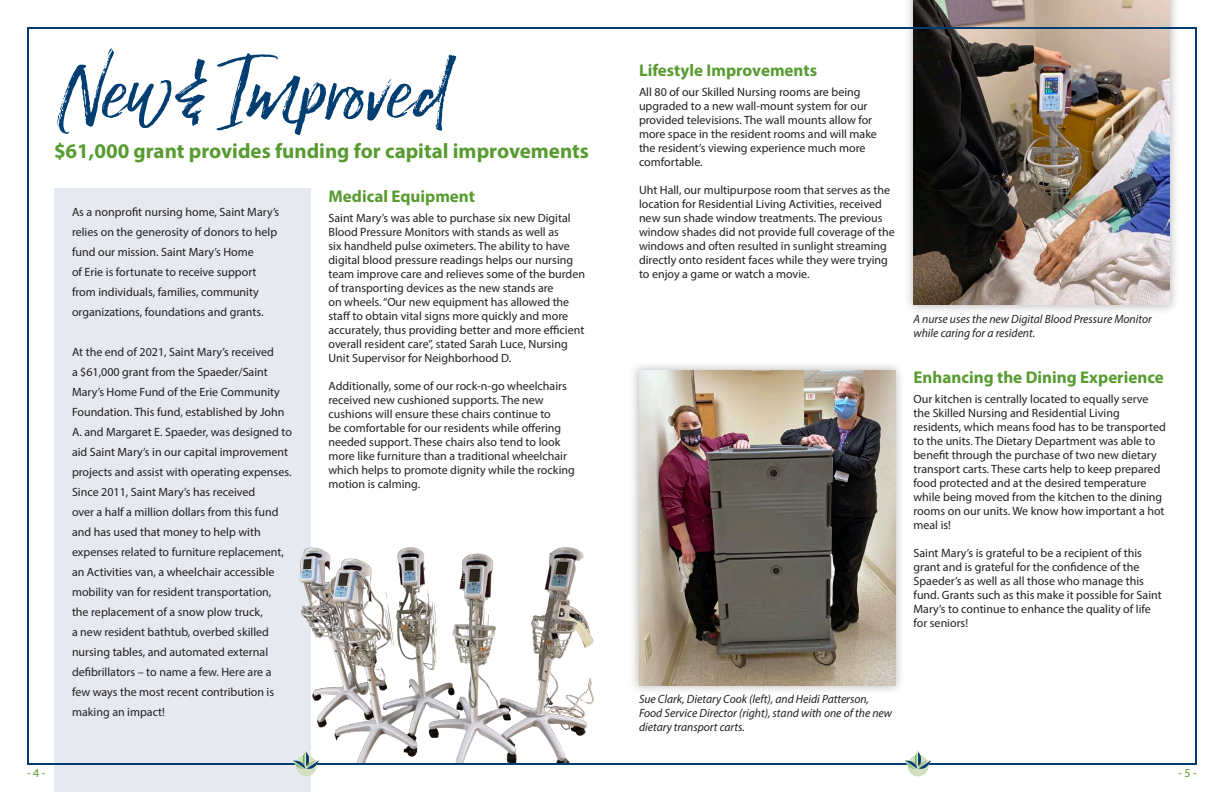
<style>
.page{position:relative;width:1224px;height:792px;background:#fff}
.page>*{position:absolute;margin:0;border:0;box-sizing:border-box;transform-origin:0 0}
.t1{font:97px "Lucky Fellas";color:#003d71}
.t2{font:700 21px "Myriad Pro";color:#589b31}
.t3{font:700 17px "Myriad Pro";color:#589b31}
.t4{font:12px/14px "Myriad Pro";color:#231f20}
.t5{font:italic 12px/14px "Myriad Pro";color:#231f20}
.t6{font:12px "Myriad Pro";color:#589b31}
</style>
<div class="page">
<div style="left:54px;top:189px;width:256px;height:603px;background:#e6e9f0"></div>
<img style="left:299px;top:515px;width:295px;height:247px">
<div style="left:904px;top:0;width:276px;height:315px;background:#231f20;opacity:.3"></div>
<img style="left:914px;top:0;width:256px;height:305px">
<div style="left:629px;top:361px;width:276px;height:334px;background:#231f20;opacity:.3"></div>
<img style="left:639px;top:370px;width:257px;height:315px">
<svg style="left:905px;top:752px;width:26px;height:24px"></svg>
<svg style="left:293px;top:752px;width:26px;height:24px"></svg>
<p class="t1" style="left:54px;top:39px;width:393px">New &amp; Improved</p>
<p class="t2" style="left:54px;top:137px;width:537px">$61,000 grant provides funding for capital improvements</p>
<p class="t4" style="left:72px;top:202px;width:209px;line-height:20px">As a nonprofit nursing home, Saint Mary’s relies on the generosity of donors to help fund our mission. Saint Mary’s Home<br>of Erie is fortunate to receive support from individuals, families, community organizations, foundations and grants.</p>
<p class="t4" style="left:72px;top:342px;width:222px;line-height:20px">At the end of 2021, Saint Mary’s received<br>a $61,000 grant from the Spaeder/Saint Mary’s Home Fund of the Erie Community Foundation. This fund, established by John A. and Margaret E. Spaeder, was designed to aid Saint Mary’s in our capital improvement projects and assist with operating expenses.<br>Since 2011, Saint Mary’s has received<br>over a half a million dollars from this fund and has used that money to help with expenses related to furniture replacement, an Activities van, a wheelchair accessible mobility van for resident transportation,<br>the replacement of a snow plow truck,<br>a new resident bathtub, overbed skilled nursing tables, and automated external defibrillators – to name a few. Here are a few ways the most recent contribution is making an impact!</p>
<p class="t3" style="left:328px;top:185px;width:148px">Medical Equipment</p>
<p class="t4" style="left:328px;top:211px;width:258px">Saint Mary’s was able to purchase six new Digital Blood Pressure Monitors with stands as well as<br>six handheld pulse oximeters. The ability to have digital blood pressure readings helps our nursing team improve care and relieves some of the burden of transporting devices as the new stands are<br>on wheels. “Our new equipment has allowed the staff to obtain vital signs more quickly and more accurately, thus providing better and more efficient overall resident care”, stated Sarah Luce, Nursing Unit Supervisor for Neighborhood D.</p>
<p class="t4" style="left:328px;top:379px;width:248px">Additionally, some of our rock-n-go wheelchairs received new cushioned supports. The new cushions will ensure these chairs continue to<br>be comfortable for our residents while offering needed support. These chairs also tend to look more like furniture than a traditional wheelchair which helps to promote dignity while the rocking motion is calming.</p>
<p class="t3" style="left:639px;top:59px;width:180px">Lifestyle Improvements</p>
<p class="t4" style="left:639px;top:85px;width:239px">All 80 of our Skilled Nursing rooms are being upgraded to a new wall-mount system for our provided televisions. The wall mounts allow for more space in the resident rooms and will make the resident’s viewing experience much more comfortable.</p>
<p class="t4" style="left:639px;top:183px;width:257px">Uht Hall, our multipurpose room that serves as the location for Residential Living Activities, received new sun shade window treatments. The previous window shades did not provide full coverage of the windows and often resulted in sunlight streaming directly onto resident faces while they were trying to enjoy a game or watch a movie.</p>
<p class="t5" style="left:914px;top:312px;width:240px">A nurse uses the new Digital Blood Pressure Monitor while caring for a resident.</p>
<p class="t3" style="left:914px;top:366px;width:252px">Enhancing the Dining Experience</p>
<p class="t4" style="left:914px;top:392px;width:254px">Our kitchen is centrally located to equally serve the Skilled Nursing and Residential Living residents, which means food has to be transported to the units. The Dietary Department was able to benefit through the purchase of two new dietary transport carts. These carts help to keep prepared food protected and at the desired temperature while being moved from the kitchen to the dining rooms on our units. We know how important a hot meal is!</p>
<p class="t4" style="left:914px;top:546px;width:250px">Saint Mary’s is grateful to be a recipient of this grant and is grateful for the confidence of the Spaeder’s as well as all those who manage this fund. Grants such as this make it possible for Saint Mary’s to continue to enhance the quality of life for seniors!</p>
<p class="t5" style="left:639px;top:692px;width:255px">Sue Clark, Dietary Cook (left), and Heidi Patterson,<br>Food Service Director (right), stand with one of the new dietary transport carts.</p>
<p class="t6" style="left:27px;top:765px;width:20px">- 4 -</p>
<p class="t6" style="left:1178px;top:765px;width:20px">- 5 -</p>
</div>
